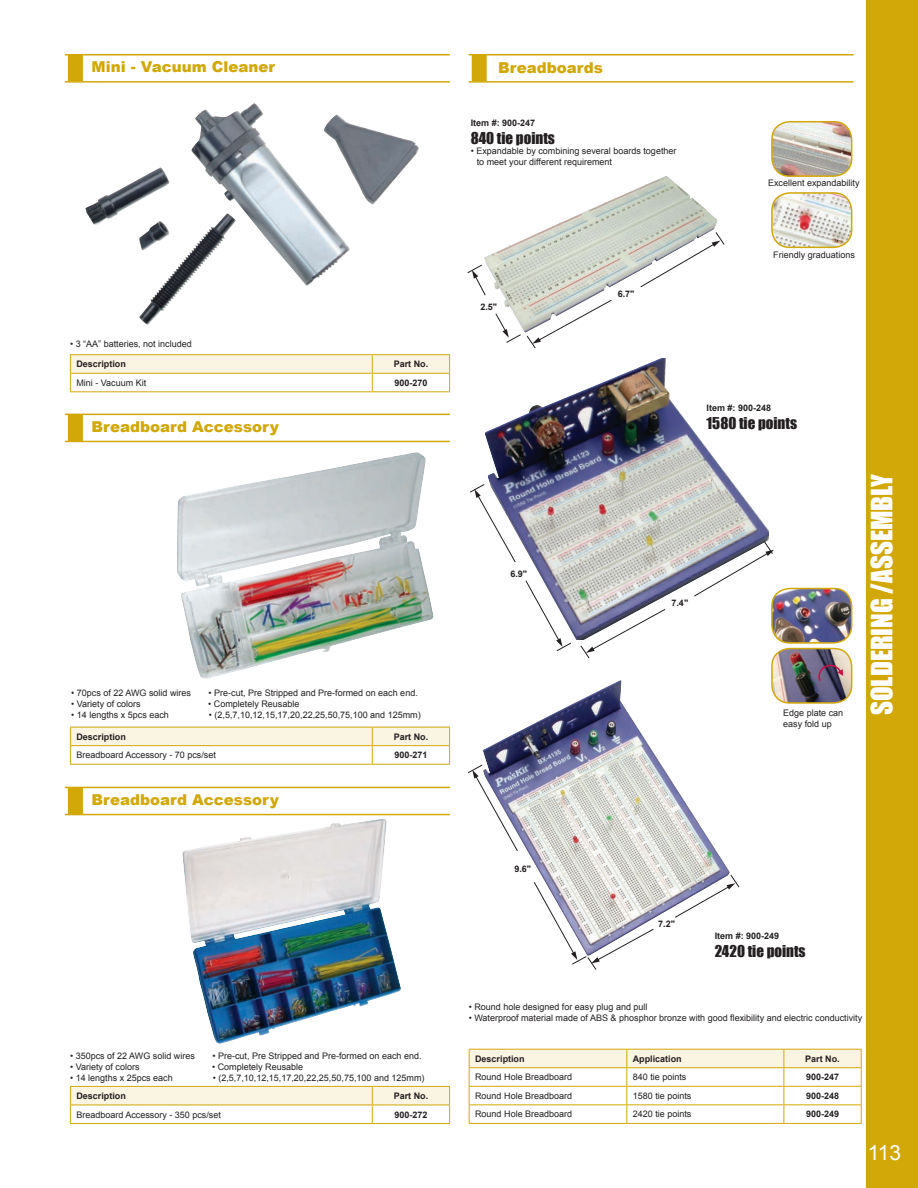
<style>
.page{position:relative;width:918px;height:1188px;background:#fff}
.page>*{position:absolute;margin:0;border:0;box-sizing:border-box;transform-origin:0 0}
.t1{font:27px "Impact";color:#fff}
.t2{font:21px "Arial";color:#fff}
.t3{font:900 15px "Arial";color:#d2a808}
.t4{font:15px "Impact";color:#231f20}
.t5{font:9px/10.8px "Arial";color:#231f20}
.t6{font:700 9px "Arial";color:#231f20}
</style>
<div class="page">
<div style="left:866px;top:0;width:52px;height:1188px;background:#d2a808"></div>
<div style="left:68px;top:414px;width:15px;height:27px;background:#d2a808"></div>
<hr style="left:65px;top:414px;width:385px;height:1px;background:#d2a808">
<hr style="left:65px;top:441px;width:385px;height:1px;background:#d2a808">
<div style="left:68px;top:55px;width:15px;height:26px;background:#d2a808"></div>
<hr style="left:65px;top:54px;width:385px;height:2px;background:#d2a808">
<hr style="left:65px;top:81px;width:385px;height:2px;background:#d2a808">
<img style="left:177px;top:452px;width:257px;height:227px">
<img style="left:772px;top:649px;width:80px;height:54px;border-radius:18px">
<div style="left:771px;top:648px;width:81px;height:56px;border:2px solid #d2a808;border-radius:18px"></div>
<img style="left:772px;top:588px;width:80px;height:55px;border-radius:18px">
<div style="left:771px;top:588px;width:81px;height:56px;border:2px solid #d2a808;border-radius:18px"></div>
<img style="left:772px;top:193px;width:80px;height:54px;border-radius:18px">
<div style="left:771px;top:192px;width:81px;height:56px;border:2px solid #d2a808;border-radius:18px"></div>
<img style="left:772px;top:122px;width:80px;height:54px;border-radius:18px">
<div style="left:771px;top:121px;width:81px;height:56px;border:2px solid #d2a808;border-radius:18px"></div>
<img style="left:484px;top:358px;width:285px;height:282px">
<img style="left:483px;top:680px;width:247px;height:238px">
<img style="left:182px;top:819px;width:219px;height:225px">
<svg style="left:818px;top:664px;width:25px;height:19px"></svg>
<img style="left:484px;top:176px;width:234px;height:123px">
<img style="left:85px;top:103px;width:334px;height:183px">
<hr style="left:70px;top:354px;width:302px;height:1px;background:#d2a808">
<hr style="left:372px;top:354px;width:78px;height:1px;background:#d2a808">
<svg style="left:70px;top:355px;width:380px;height:36px"></svg>
<hr style="left:70px;top:391px;width:302px;height:1px;background:#d2a808">
<hr style="left:372px;top:391px;width:78px;height:1px;background:#d2a808">
<svg style="left:469px;top:1049px;width:393px;height:74px"></svg>
<hr style="left:469px;top:1123px;width:158px;height:1px;background:#d2a808">
<hr style="left:627px;top:1123px;width:157px;height:1px;background:#d2a808">
<hr style="left:784px;top:1123px;width:78px;height:1px;background:#d2a808">
<svg style="left:70px;top:727px;width:380px;height:37px"></svg>
<hr style="left:70px;top:764px;width:302px;height:1px;background:#d2a808">
<hr style="left:372px;top:764px;width:78px;height:1px;background:#d2a808">
<svg style="left:70px;top:1086px;width:380px;height:37px"></svg>
<hr style="left:70px;top:1123px;width:302px;height:1px;background:#d2a808">
<hr style="left:372px;top:1123px;width:78px;height:1px;background:#d2a808">
<svg style="left:468px;top:764px;width:50px;height:88px"></svg>
<svg style="left:674px;top:874px;width:66px;height:44px"></svg>
<svg style="left:470px;top:483px;width:46px;height:80px"></svg>
<svg style="left:693px;top:540px;width:81px;height:57px"></svg>
<svg style="left:467px;top:264px;width:19px;height:32px"></svg>
<svg style="left:640px;top:231px;width:85px;height:57px"></svg>
<svg style="left:495px;top:299px;width:117px;height:50px"></svg>
<svg style="left:525px;top:580px;width:47px;height:72px"></svg>
<svg style="left:580px;top:608px;width:86px;height:51px"></svg>
<svg style="left:533px;top:881px;width:121px;height:89px"></svg>
<div style="left:472px;top:55px;width:15px;height:26px;background:#d2a808"></div>
<hr style="left:469px;top:54px;width:385px;height:2px;background:#d2a808">
<hr style="left:469px;top:81px;width:385px;height:2px;background:#d2a808">
<div style="left:68px;top:787px;width:15px;height:27px;background:#d2a808"></div>
<hr style="left:65px;top:787px;width:385px;height:1px;background:#d2a808">
<hr style="left:65px;top:814px;width:385px;height:1px;background:#d2a808">
<h3 class="t3" style="left:92px;top:58px;width:185px">Mini - Vacuum Cleaner</h3>
<h3 class="t3" style="left:498px;top:60px;width:106px">Breadboards</h3>
<p class="t5" style="left:70px;top:338px;width:123px">• 3 “AA” batteries, not included</p>
<p class="t6" style="left:76px;top:359px;width:51px">Description</p>
<p class="t6" style="left:394px;top:359px;width:36px">Part No.</p>
<p class="t5" style="left:76px;top:377px;width:71px">Mini - Vacuum Kit</p>
<p class="t6" style="left:394px;top:378px;width:35px">900-270</p>
<h3 class="t3" style="left:92px;top:418px;width:189px">Breadboard Accessory</h3>
<p class="t5" style="left:71px;top:688px;width:121px">• 70pcs of 22 AWG solid wires</p>
<p class="t5" style="left:209px;top:688px;width:211px">• Pre-cut, Pre Stripped and Pre-formed on each end.</p>
<p class="t5" style="left:71px;top:698px;width:71px">• Variety of colors</p>
<p class="t5" style="left:208px;top:698px;width:93px">• Completely Reusable</p>
<p class="t5" style="left:71px;top:709px;width:99px">• 14 lengths x 5pcs each</p>
<p class="t5" style="left:209px;top:709px;width:213px">• (2,5,7,10,12,15,17,20,22,25,50,75,100 and 125mm)</p>
<p class="t6" style="left:76px;top:731px;width:51px">Description</p>
<p class="t6" style="left:394px;top:731px;width:36px">Part No.</p>
<p class="t5" style="left:76px;top:750px;width:141px">Breadboard Accessory - 70 pcs/set</p>
<p class="t6" style="left:394px;top:750px;width:35px">900-271</p>
<h3 class="t3" style="left:92px;top:791px;width:189px">Breadboard Accessory</h3>
<p class="t5" style="left:70px;top:1050px;width:126px">• 350pcs of 22 AWG solid wires</p>
<p class="t5" style="left:212px;top:1050px;width:211px">• Pre-cut, Pre Stripped and Pre-formed on each end.</p>
<p class="t5" style="left:70px;top:1061px;width:71px">• Variety of colors</p>
<p class="t5" style="left:212px;top:1061px;width:93px">• Completely Reusable</p>
<p class="t5" style="left:70px;top:1072px;width:104px">• 14 lengths x 25pcs each</p>
<p class="t5" style="left:213px;top:1072px;width:213px">• (2,5,7,10,12,15,17,20,22,25,50,75,100 and 125mm)</p>
<p class="t6" style="left:76px;top:1091px;width:51px">Description</p>
<p class="t6" style="left:394px;top:1091px;width:36px">Part No.</p>
<p class="t5" style="left:76px;top:1109px;width:146px">Breadboard Accessory - 350 pcs/set</p>
<p class="t6" style="left:394px;top:1109px;width:35px">900-272</p>
<p class="t6" style="left:471px;top:117px;width:66px">Item #: 900-247</p>
<h3 class="t4" style="left:471px;top:128px;width:86px">840 TIE POINTS</h3>
<p class="t5" style="left:477px;top:146px;width:201px;text-indent:-6px">• Expandable by combining several boards together to meet your different requirement</p>
<p class="t6" style="left:480px;top:301px;width:18px">2.5"</p>
<p class="t6" style="left:618px;top:289px;width:18px">6.7"</p>
<p class="t5" style="left:768px;top:177px;width:93px">Excellent expandability</p>
<p class="t5" style="left:773px;top:249px;width:83px">Friendly graduations</p>
<p class="t6" style="left:510px;top:568px;width:18px">6.9"</p>
<p class="t6" style="left:707px;top:403px;width:66px">Item #: 900-248</p>
<h3 class="t4" style="left:707px;top:414px;width:92px">1580 TIE POINTS</h3>
<p class="t6" style="left:671px;top:598px;width:18px">7.4"</p>
<p class="t5" style="left:783px;top:707px;width:62px">Edge plate can easy fold up</p>
<h1 class="t1" style="left:865px;top:715px;width:243px;rotate:-90deg">SOLDERING /ASSEMBLY</h1>
<p class="t6" style="left:514px;top:864px;width:18px">9.6"</p>
<p class="t6" style="left:658px;top:919px;width:18px">7.2"</p>
<p class="t6" style="left:715px;top:931px;width:66px">Item #: 900-249</p>
<h3 class="t4" style="left:715px;top:942px;width:92px">2420 TIE POINTS</h3>
<p class="t5" style="left:469px;top:1001px;width:180px">• Round hole designed for easy plug and pull</p>
<p class="t5" style="left:469px;top:1012px;width:395px">• Waterproof material made of ABS &amp; phosphor bronze with good flexibility and electric conductivity</p>
<p class="t6" style="left:475px;top:1054px;width:51px">Description</p>
<p class="t6" style="left:633px;top:1054px;width:51px">Application</p>
<p class="t6" style="left:805px;top:1054px;width:36px">Part No.</p>
<p class="t5" style="left:475px;top:1072px;width:99px">Round Hole Breadboard</p>
<p class="t5" style="left:633px;top:1072px;width:55px">840 tie points</p>
<p class="t6" style="left:806px;top:1072px;width:35px">900-247</p>
<p class="t5" style="left:475px;top:1090px;width:99px">Round Hole Breadboard</p>
<p class="t5" style="left:633px;top:1090px;width:60px">1580 tie points</p>
<p class="t6" style="left:806px;top:1091px;width:35px">900-248</p>
<p class="t5" style="left:475px;top:1109px;width:99px">Round Hole Breadboard</p>
<p class="t5" style="left:633px;top:1109px;width:60px">2420 tie points</p>
<p class="t6" style="left:806px;top:1109px;width:35px">900-249</p>
<h2 class="t2" style="left:868px;top:1141px;width:35px">113</h2>
</div>
